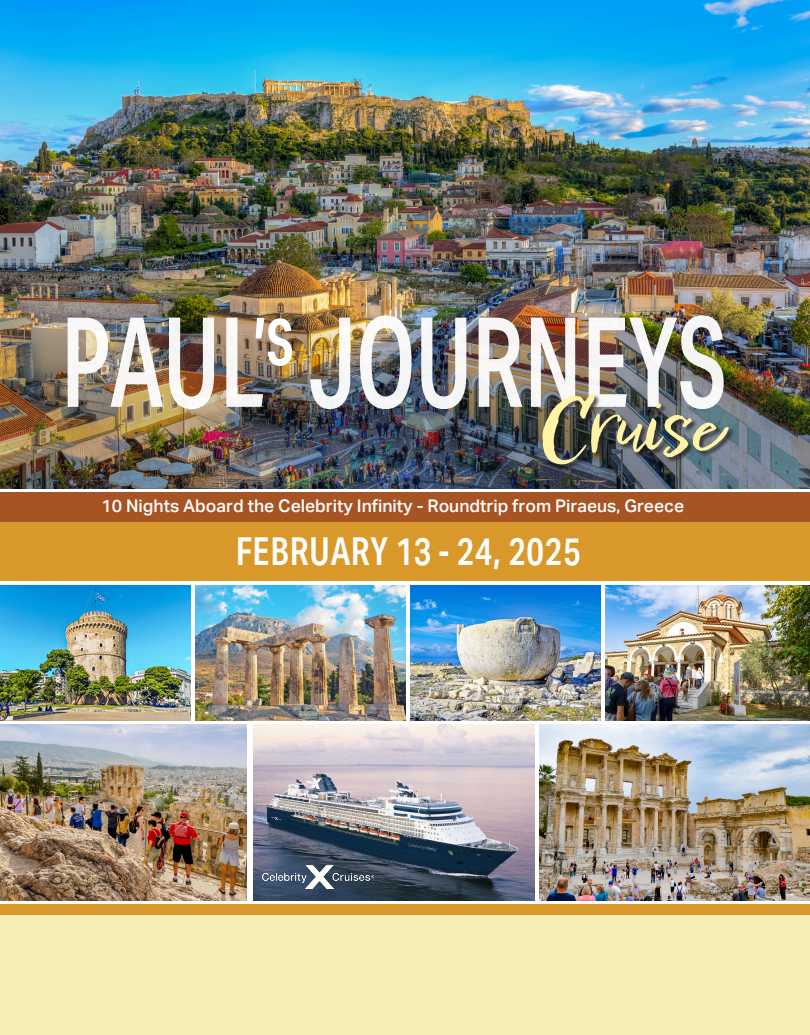
<style>
.page{position:relative;width:810px;height:1035px;background:#fff}
.page>*{position:absolute;margin:0;border:0;box-sizing:border-box;transform-origin:0 0}
.t1{font:500 125px "Aktiv Grotesk Cd";letter-spacing:-.005em;color:#fff;scale:.78 1}
.t2{font:500 86.25px "Aktiv Grotesk Cd";color:#fff;scale:.8 1}
.t3{font:italic 74.75px "Epicursive Script";color:#fff4a5;scale:1.05 1}
.t4{font:600 38.5px "Aktiv Grotesk Cd";letter-spacing:.02em;color:#fff;scale:.91 1}
.t5{font:500 17.5px "Aktiv Grotesk";color:#fff}
</style>
<div class="page">
<div style="left:0;top:493px;width:810px;height:88px;background:#d9992a"></div>
<img style="left:0;top:0;width:810px;height:304px">
<div style="left:1px;top:904px;width:809px;height:131px;background:#f6eeb4"></div>
<div style="left:0;top:904px;width:810px;height:11px;background:#d9992a"></div>
<div style="left:0;top:492px;width:810px;height:30px;background:#a75424"></div>
<img style="left:0;top:304px;width:810px;height:185px">
<img style="left:196px;top:585px;width:209px;height:135px">
<img style="left:606px;top:585px;width:204px;height:135px">
<img style="left:0;top:585px;width:191px;height:135px">
<img style="left:410px;top:585px;width:191px;height:135px">
<img style="left:0;top:725px;width:247px;height:175px">
<img style="left:253px;top:725px;width:281px;height:175px">
<img style="left:539px;top:725px;width:271px;height:175px">
<img style="left:263px;top:865px;width:110px;height:24px">
<div style="left:542px;top:393px;width:193px;height:78px;background:#231f20;opacity:.75"></div>
<h1 class="t1" style="left:61px;top:287px;width:856px">PAUL JOURNEYS</h1>
<h2 class="t2" style="left:254px;top:289px;width:50px">’s</h2>
<h3 class="t3" style="left:537px;top:379px;width:195px">Cruise</h3>
<p class="t5" style="left:102px;top:496px;width:584px">10 Nights Aboard the Celebrity Infinity - Roundtrip from Piraeus, Greece</p>
<h3 class="t4" style="left:236px;top:529px;width:380px">FEBRUARY 13 - 24, 2025</h3>
</div>
